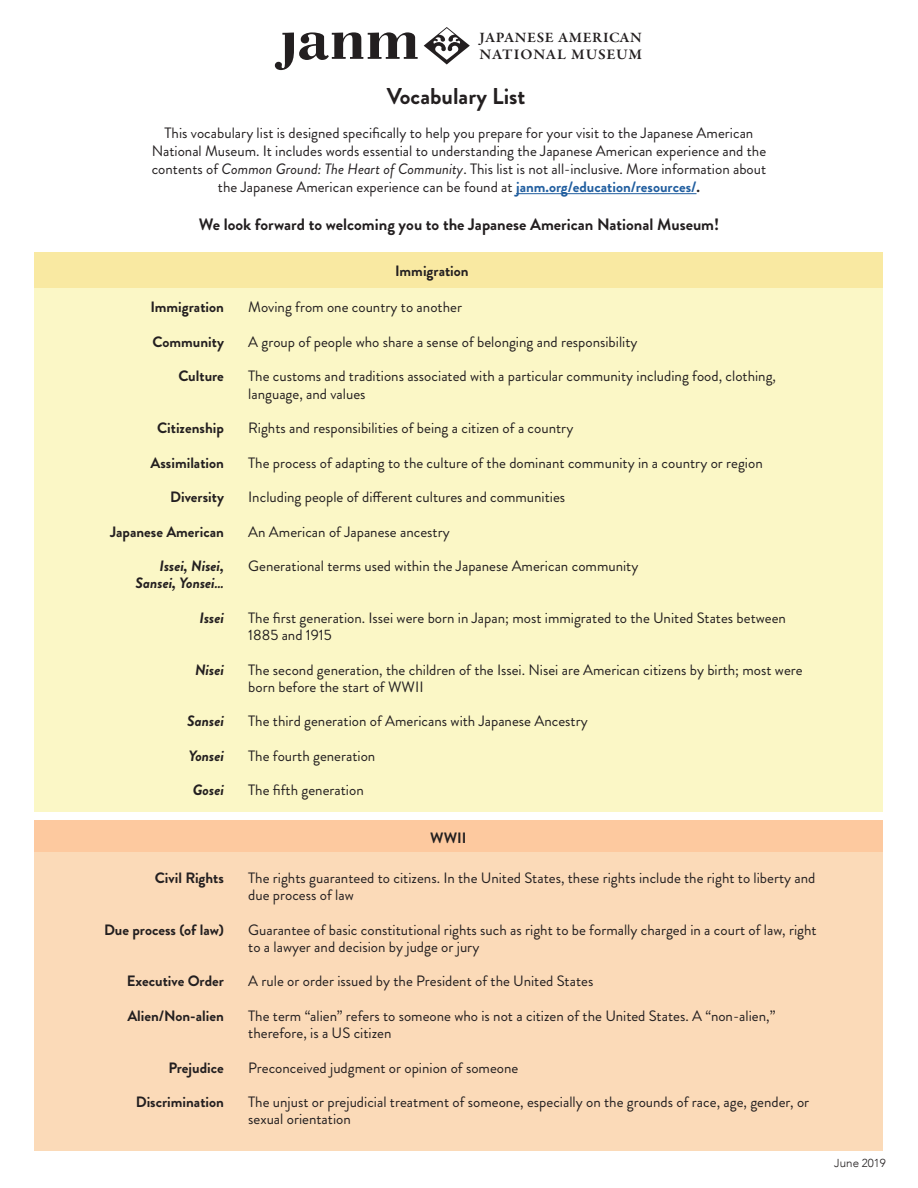
<style>
.page{position:relative;width:918px;height:1188px;background:#fff}
.page>*{position:absolute;margin:0;border:0;box-sizing:border-box;transform-origin:0 0}
.t1{font:700 22.8px "Brandon Grotesque";color:#231f20}
.t2{font:700 16.5px "Brandon Grotesque";color:#231f20}
.t3{font:15px/17.2px "Brandon Grotesque";color:#231f20}
.t4{font:700 15px "Brandon Grotesque";color:#231f20}
.t5{font:italic 700 15px "Brandon Grotesque";color:#231f20}
.t6{font:600 14.85px "Garamond Premr Pro";letter-spacing:.05em;color:#231f20;scale:1.04 1}
.t7{font:600 14.55px "Garamond Premr Pro";letter-spacing:.03em;color:#231f20;scale:1.04 1}
.t8{font:300 11.55px "Avenir";color:#231f20}
.s1{font-style:italic}
.s2{font-weight:700;color:#215e9f}
.s3{font-weight:700}
</style>
<div class="page">
<div style="left:35px;top:253px;width:848px;height:559px;background:#fbf7c6"></div>
<div style="left:35px;top:826px;width:848px;height:325px;background:#fbdab8"></div>
<hr style="left:516px;top:193px;width:181px;height:1px;background:#215e9f">
<div style="left:35px;top:253px;width:848px;height:35px;background:#f9e9a2"></div>
<div style="left:35px;top:821px;width:848px;height:31px;background:#fdc99f"></div>
<svg style="left:275px;top:32px;width:143px;height:38px"></svg>
<svg style="left:424px;top:27px;width:46px;height:38px"></svg>
<p class="t7" style="left:480px;top:28px;width:157px">JAPANESE AMERICAN</p>
<p class="t6" style="left:480px;top:45px;width:158px">NATIONAL MUSEUM</p>
<p class="t1" style="left:387px;top:81px;width:140px">Vocabulary List</p>
<p class="t3" style="left:152px;top:124px;width:616px;line-height:18px;text-align:center">This vocabulary list is designed specifically to help you prepare for your visit to the Japanese American National Museum. It includes words essential to understanding the Japanese American experience and the contents of <span class="s1">Common Ground: The Heart of Community</span>. This list is not all-inclusive. More information about the Japanese American experience can be found at <span class="s2">janm.org/education/resources/</span><span class="s3">.</span></p>
<p class="t2" style="left:199px;top:213px;width:522px">We look forward to welcoming you to the Japanese American National Museum!</p>
<p class="t4" style="left:150px;top:297px;width:75px">Immigration</p>
<p class="t4" style="left:152px;top:331px;width:73px">Community</p>
<p class="t4" style="left:178px;top:366px;width:47px">Culture</p>
<p class="t4" style="left:157px;top:417px;width:68px">Citizenship</p>
<p class="t4" style="left:151px;top:452px;width:75px">Assimilation</p>
<p class="t4" style="left:170px;top:486px;width:55px">Diversity</p>
<p class="t4" style="left:110px;top:521px;width:115px">Japanese American</p>
<p class="t5" style="left:160px;top:555px;width:66px">Issei, Nisei,</p>
<p class="t5" style="left:136px;top:572px;width:90px">Sansei, Yonsei…</p>
<p class="t5" style="left:200px;top:607px;width:26px">Issei</p>
<p class="t5" style="left:195px;top:659px;width:30px">Nisei</p>
<p class="t5" style="left:187px;top:710px;width:38px">Sansei</p>
<p class="t5" style="left:189px;top:745px;width:37px">Yonsei</p>
<p class="t5" style="left:193px;top:779px;width:33px">Gosei</p>
<p class="t4" style="left:155px;top:867px;width:71px">Civil Rights</p>
<p class="t4" style="left:104px;top:919px;width:121px">Due process (of law)</p>
<p class="t4" style="left:127px;top:971px;width:99px">Executive Order</p>
<p class="t4" style="left:127px;top:1005px;width:98px">Alien/Non-alien</p>
<p class="t4" style="left:168px;top:1057px;width:57px">Prejudice</p>
<p class="t4" style="left:136px;top:1091px;width:90px">Discrimination</p>
<p class="t4" style="left:395px;top:260px;width:75px">Immigration</p>
<p class="t3" style="left:248px;top:299px;width:215px">Moving from one country to another</p>
<p class="t3" style="left:248px;top:333px;width:391px">A group of people who share a sense of belonging and responsibility</p>
<p class="t3" style="left:248px;top:368px;width:529px">The customs and traditions associated with a particular community including food, clothing, language, and values</p>
<p class="t3" style="left:248px;top:419px;width:327px">Rights and responsibilities of being a citizen of a country</p>
<p class="t3" style="left:248px;top:454px;width:516px">The process of adapting to the culture of the dominant community in a country or region</p>
<p class="t3" style="left:248px;top:488px;width:319px">Including people of different cultures and communities</p>
<p class="t3" style="left:248px;top:523px;width:203px">An American of Japanese ancestry</p>
<p class="t3" style="left:248px;top:557px;width:392px">Generational terms used within the Japanese American community</p>
<p class="t3" style="left:248px;top:609px;width:539px">The first generation. Issei were born in Japan; most immigrated to the United States between<br>1885 and 1915</p>
<p class="t3" style="left:248px;top:661px;width:556px">The second generation, the children of the Issei. Nisei are American citizens by birth; most were born before the start of WWII</p>
<p class="t3" style="left:248px;top:713px;width:341px">The third generation of Americans with Japanese Ancestry</p>
<p class="t3" style="left:248px;top:747px;width:129px">The fourth generation</p>
<p class="t3" style="left:248px;top:782px;width:117px">The fifth generation</p>
<p class="t4" style="left:430px;top:827px;width:38px">WWII</p>
<p class="t3" style="left:248px;top:869px;width:569px">The rights guaranteed to citizens. In the United States, these rights include the right to liberty and due process of law</p>
<p class="t3" style="left:248px;top:921px;width:570px">Guarantee of basic constitutional rights such as right to be formally charged in a court of law, right to a lawyer and decision by judge or jury</p>
<p class="t3" style="left:248px;top:973px;width:347px">A rule or order issued by the President of the United States</p>
<p class="t3" style="left:248px;top:1007px;width:529px">The term “alien” refers to someone who is not a citizen of the United States. A “non-alien,” therefore, is a US citizen</p>
<p class="t3" style="left:248px;top:1059px;width:272px">Preconceived judgment or opinion of someone</p>
<p class="t3" style="left:248px;top:1093px;width:563px">The unjust or prejudicial treatment of someone, especially on the grounds of race, age, gender, or sexual orientation</p>
<p class="t8" style="left:834px;top:1156px;width:53px">June 2019</p>
</div>
